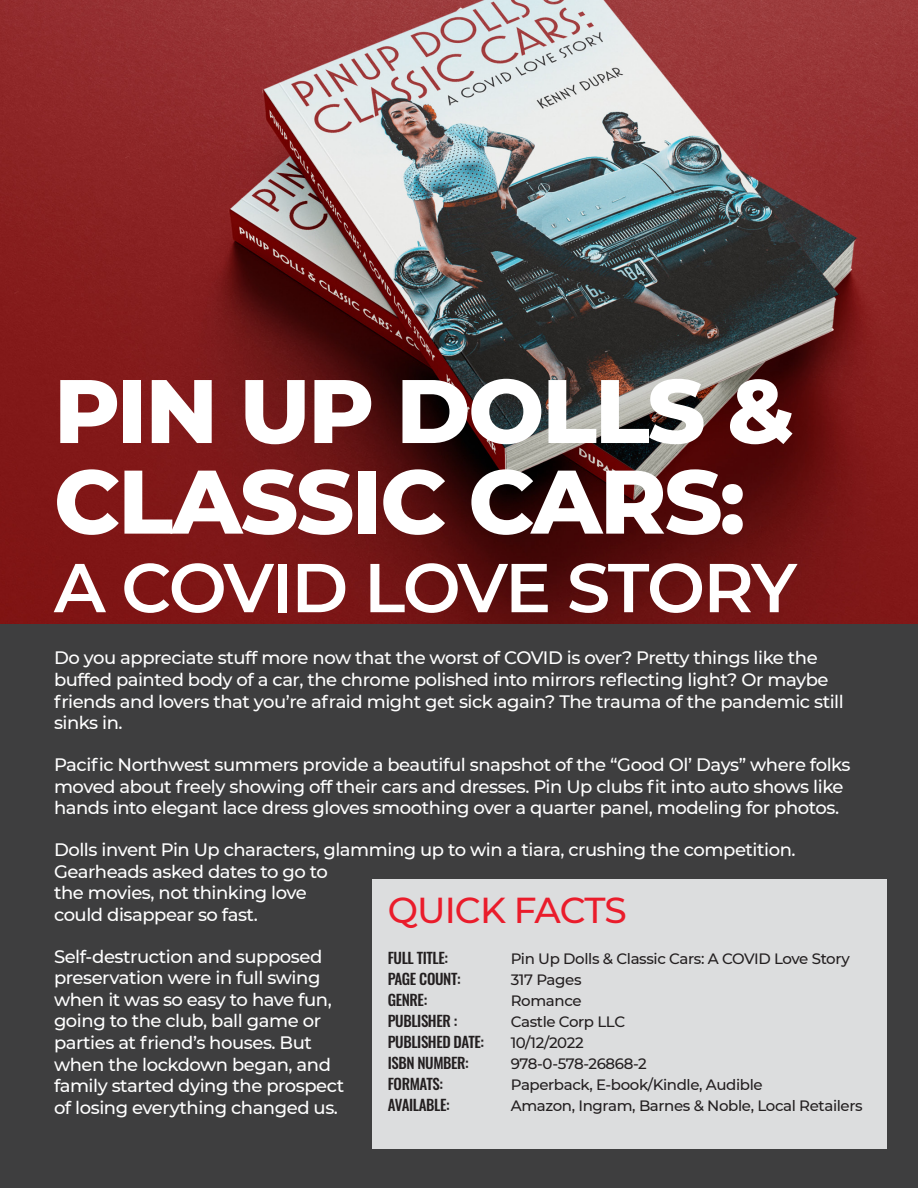
<style>
.page{position:relative;width:918px;height:1188px;background:#fff}
.page>*{position:absolute;margin:0;border:0;box-sizing:border-box;transform-origin:0 0}
.t1{font:800 90px "Montserrat";letter-spacing:-.025em;color:#fff}
.t2{font:600 69px "Montserrat";letter-spacing:-.04em;color:#fff}
.t3{font:500 36px "Montserrat";letter-spacing:-.03em;color:#ea1c2b}
.t4{font:500 18px/21.6px "Montserrat";letter-spacing:-.025em;color:#fff}
.t5{font:500 15px "Montserrat";letter-spacing:-.025em;color:#231f20}
.t6{font:500 15px "Oswald";letter-spacing:-.025em;color:#231f20}
</style>
<div class="page">
<div style="left:0;top:579px;width:918px;height:609px;background:#3e3e3f"></div>
<img style="left:0;top:0;width:918px;height:623px">
<div style="left:373px;top:879px;width:514px;height:270px;background:#dcddde"></div>
<p class="t1" style="left:54px;top:345px;width:742px">PIN UP DOLLS &amp;</p>
<p class="t1" style="left:54px;top:436px;width:693px">CLASSIC CARS:</p>
<p class="t2" style="left:54px;top:539px;width:744px">A COVID LOVE STORY</p>
<p class="t4" style="left:54px;top:646px;width:791px">Do you appreciate stuff more now that the worst of COVID is over? Pretty things like the buffed painted body of a car, the chrome polished into mirrors reflecting light? Or maybe friends and lovers that you’re afraid might get sick again? The trauma of the pandemic still sinks in.</p>
<p class="t4" style="left:54px;top:753px;width:798px">Pacific Northwest summers provide a beautiful snapshot of the “Good Ol’ Days” where folks moved about freely showing off their cars and dresses. Pin Up clubs fit into auto shows like hands into elegant lace dress gloves smoothing over a quarter panel, modeling for photos.</p>
<p class="t4" style="left:54px;top:838px;width:743px">Dolls invent Pin Up characters, glamming up to win a tiara, crushing the competition.<br>Gearheads asked dates to go to<br>the movies, not thinking love<br>could disappear so fast.</p>
<p class="t4" style="left:54px;top:945px;width:292px">Self-destruction and supposed preservation were in full swing when it was so easy to have fun, going to the club, ball game or parties at friend’s houses. But when the lockdown began, and family started dying the prospect of losing everything changed us.</p>
<p class="t3" style="left:388px;top:885px;width:241px">QUICK FACTS</p>
<p class="t6" style="left:388px;top:944px;width:62px">FULL TITLE:</p>
<p class="t5" style="left:511px;top:948px;width:341px">Pin Up Dolls &amp; Classic Cars: A COVID Love Story</p>
<p class="t6" style="left:388px;top:965px;width:74px">PAGE COUNT:</p>
<p class="t5" style="left:511px;top:969px;width:72px">317 Pages</p>
<p class="t6" style="left:388px;top:986px;width:41px">GENRE:</p>
<p class="t5" style="left:511px;top:990px;width:72px">Romance</p>
<p class="t6" style="left:388px;top:1007px;width:71px">PUBLISHER :</p>
<p class="t5" style="left:511px;top:1011px;width:116px">Castle Corp LLC</p>
<p class="t6" style="left:388px;top:1028px;width:98px">PUBLISHED DATE:</p>
<p class="t5" style="left:511px;top:1032px;width:74px">10/12/2022</p>
<p class="t6" style="left:388px;top:1049px;width:83px">ISBN NUMBER:</p>
<p class="t5" style="left:511px;top:1053px;width:138px">978-0-578-26868-2</p>
<p class="t6" style="left:388px;top:1070px;width:57px">FORMATS:</p>
<p class="t5" style="left:511px;top:1074px;width:253px">Paperback, E-book/Kindle, Audible</p>
<p class="t6" style="left:388px;top:1091px;width:63px">AVAILABLE:</p>
<p class="t5" style="left:511px;top:1095px;width:353px">Amazon, Ingram, Barnes &amp; Noble, Local Retailers</p>
</div>
